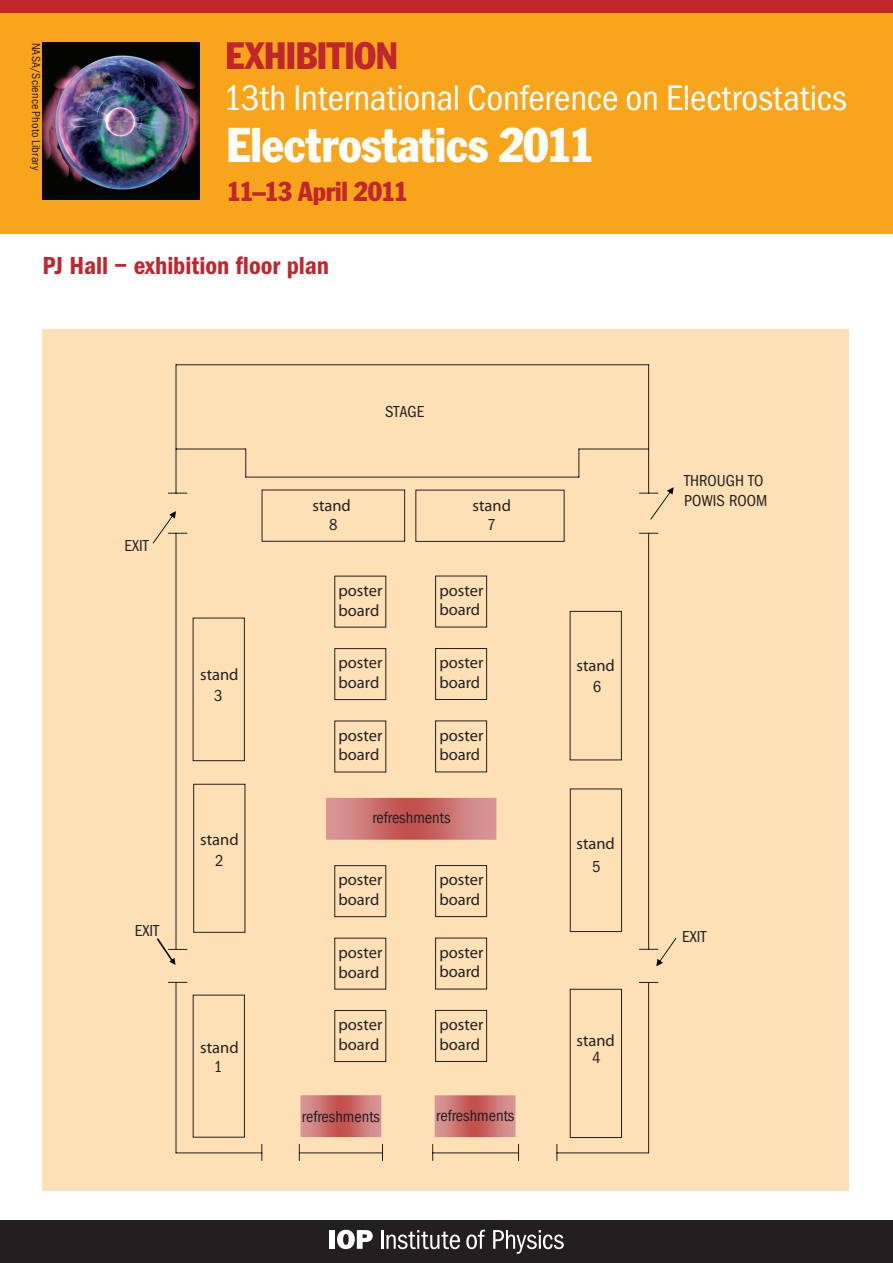
<style>
.page{position:relative;width:893px;height:1263px;background:#fff}
.page>*{position:absolute;margin:0;border:0;box-sizing:border-box;transform-origin:0 0}
.t1{font:condensed 48px "Franklin Gothic";letter-spacing:-.005em;color:#fff}
.t2{font:condensed 37.5px "Franklin Gothic";letter-spacing:-.01em;color:#c0262d}
.t3{font:36.75px "Franklin Got Cd Io P";color:#fff}
.t4{font:condensed 27px "Franklin Gothic";letter-spacing:-.015em;color:#c0262d}
.t5{font:600 25.5px "Franklin Got Cd Io P";letter-spacing:-.005em;color:#c0262d}
.t6{font:16.5px/19.8px "Myriad Pro";color:#231f20}
.t7{font:16.5px/19.8px "Franklin Got Cd Io P";color:#231f20}
.t8{font:12px "Franklin Got Cd Io P";letter-spacing:.015em;color:#231f20}
</style>
<div class="page">
<div style="left:0;top:0;width:893px;height:234px;background:#f9a51b"></div>
<div style="left:0;top:0;width:893px;height:13px;background:#c0262d"></div>
<div style="left:0;top:1220px;width:893px;height:43px;background:#231f20"></div>
<div style="left:329px;top:1230px;width:6px;height:19px;background:#fff"></div>
<svg style="left:337px;top:1230px;width:36px;height:19px"></svg>
<svg style="left:381px;top:1230px;width:79px;height:19px"></svg>
<svg style="left:466px;top:1230px;width:19px;height:19px"></svg>
<svg style="left:493px;top:1230px;width:71px;height:24px"></svg>
<img style="left:43px;top:43px;width:157px;height:157px">
<div style="left:43px;top:330px;width:806px;height:861px;background:#fee0b6"></div>
<hr style="left:176px;top:982px;width:1px;height:171px;background:#231f20">
<svg style="left:168px;top:982px;width:19px;height:1px"></svg>
<hr style="left:176px;top:1152px;width:86px;height:1px;background:#231f20">
<hr style="left:557px;top:1152px;width:92px;height:1px;background:#231f20">
<hr style="left:648px;top:983px;width:1px;height:170px;background:#231f20">
<svg style="left:639px;top:982px;width:19px;height:1px"></svg>
<svg style="left:261px;top:1144px;width:1px;height:16px"></svg>
<svg style="left:556px;top:1144px;width:1px;height:16px"></svg>
<hr style="left:299px;top:1152px;width:83px;height:1px;background:#231f20">
<hr style="left:433px;top:1152px;width:85px;height:1px;background:#231f20">
<svg style="left:299px;top:1144px;width:1px;height:16px"></svg>
<svg style="left:382px;top:1144px;width:1px;height:16px"></svg>
<svg style="left:432px;top:1144px;width:1px;height:16px"></svg>
<svg style="left:518px;top:1144px;width:1px;height:16px"></svg>
<hr style="left:648px;top:533px;width:1px;height:416px;background:#231f20">
<hr style="left:176px;top:533px;width:1px;height:416px;background:#231f20">
<svg style="left:639px;top:533px;width:19px;height:1px"></svg>
<hr style="left:648px;top:365px;width:1px;height:128px;background:#231f20">
<hr style="left:176px;top:365px;width:1px;height:128px;background:#231f20">
<svg style="left:168px;top:493px;width:19px;height:1px"></svg>
<hr style="left:176px;top:364px;width:473px;height:1px;background:#231f20">
<hr style="left:176px;top:449px;width:70px;height:1px;background:#231f20">
<hr style="left:579px;top:449px;width:70px;height:1px;background:#231f20">
<svg style="left:245px;top:450px;width:1px;height:27px"></svg>
<svg style="left:578px;top:449px;width:1px;height:28px"></svg>
<hr style="left:246px;top:477px;width:333px;height:1px;background:#231f20">
<svg style="left:192px;top:617px;width:54px;height:521px"></svg>
<svg style="left:261px;top:489px;width:361px;height:649px"></svg>
<svg style="left:157px;top:938px;width:30px;height:27px"></svg>
<svg style="left:153px;top:511px;width:34px;height:32px"></svg>
<svg style="left:639px;top:487px;width:35px;height:32px"></svg>
<svg style="left:639px;top:938px;width:37px;height:28px"></svg>
<img style="left:435px;top:1095px;width:80px;height:42px">
<div style="left:435px;top:865px;width:52px;height:52px;border:1px solid #231f20"></div>
<div style="left:435px;top:938px;width:52px;height:51px;border:1px solid #231f20"></div>
<div style="left:334px;top:1010px;width:52px;height:52px;border:1px solid #231f20"></div>
<div style="left:435px;top:1010px;width:52px;height:52px;border:1px solid #231f20"></div>
<div style="left:435px;top:576px;width:52px;height:51px;border:1px solid #231f20"></div>
<div style="left:334px;top:648px;width:52px;height:52px;border:1px solid #231f20"></div>
<div style="left:435px;top:648px;width:52px;height:52px;border:1px solid #231f20"></div>
<div style="left:435px;top:720px;width:52px;height:52px;border:1px solid #231f20"></div>
<p class="t8" style="left:43px;top:43px;width:130px;rotate:90deg">NASA/Science Photo Library</p>
<h2 class="t2" style="left:225px;top:33px;width:174px">EXHIBITION</h2>
<h3 class="t3" style="left:223px;top:78px;width:625px">13th International Conference on Electrostatics</h3>
<h1 class="t1" style="left:226px;top:115px;width:369px">Electrostatics 2011</h1>
<h3 class="t4" style="left:226px;top:175px;width:183px">11–13 April 2011</h3>
<h3 class="t5" style="left:43px;top:251px;width:288px">PJ Hall – exhibition floor plan</h3>
<p class="t7" style="left:385px;top:402px;width:41px">STAGE</p>
<p class="t6" style="left:312px;top:495px;width:40px">stand</p>
<p class="t6" style="left:473px;top:495px;width:40px">stand</p>
<p class="t7" style="left:125px;top:535px;width:26px">EXIT</p>
<p class="t6" style="left:200px;top:664px;width:40px">stand</p>
<p class="t7" style="left:214px;top:686px;width:10px">3</p>
<p class="t6" style="left:200px;top:829px;width:40px">stand</p>
<p class="t7" style="left:215px;top:851px;width:10px">2</p>
<p class="t7" style="left:329px;top:515px;width:10px">8</p>
<p class="t7" style="left:487px;top:514px;width:10px">7</p>
<p class="t6" style="left:339px;top:580px;width:46px">poster board</p>
<p class="t6" style="left:439px;top:580px;width:46px">poster board</p>
<p class="t6" style="left:339px;top:652px;width:46px">poster board</p>
<p class="t6" style="left:439px;top:652px;width:46px">poster board</p>
<p class="t6" style="left:339px;top:725px;width:46px">poster board</p>
<p class="t6" style="left:439px;top:725px;width:46px">poster board</p>
<p class="t7" style="left:372px;top:808px;width:80px">refreshments</p>
<p class="t6" style="left:338px;top:869px;width:46px">poster board</p>
<p class="t6" style="left:439px;top:869px;width:46px">poster board</p>
<p class="t6" style="left:576px;top:655px;width:40px">stand</p>
<p class="t7" style="left:593px;top:677px;width:10px">6</p>
<p class="t6" style="left:576px;top:833px;width:40px">stand</p>
<p class="t7" style="left:592px;top:857px;width:10px">5</p>
<p class="t7" style="left:684px;top:471px;width:85px">THROUGH TO<br>POWIS ROOM</p>
<p class="t7" style="left:135px;top:921px;width:26px">EXIT</p>
<p class="t7" style="left:682px;top:926px;width:26px">EXIT</p>
<p class="t6" style="left:200px;top:1037px;width:40px">stand</p>
<p class="t7" style="left:214px;top:1057px;width:10px">1</p>
<p class="t6" style="left:339px;top:942px;width:46px">poster board</p>
<p class="t6" style="left:439px;top:942px;width:46px">poster board</p>
<p class="t6" style="left:339px;top:1014px;width:46px">poster board</p>
<p class="t6" style="left:439px;top:1014px;width:46px">poster board</p>
<p class="t7" style="left:302px;top:1106px;width:80px">refreshments</p>
<p class="t7" style="left:436px;top:1106px;width:80px">refreshments</p>
<p class="t6" style="left:576px;top:1030px;width:40px">stand</p>
<p class="t7" style="left:592px;top:1048px;width:10px">4</p>
</div>
